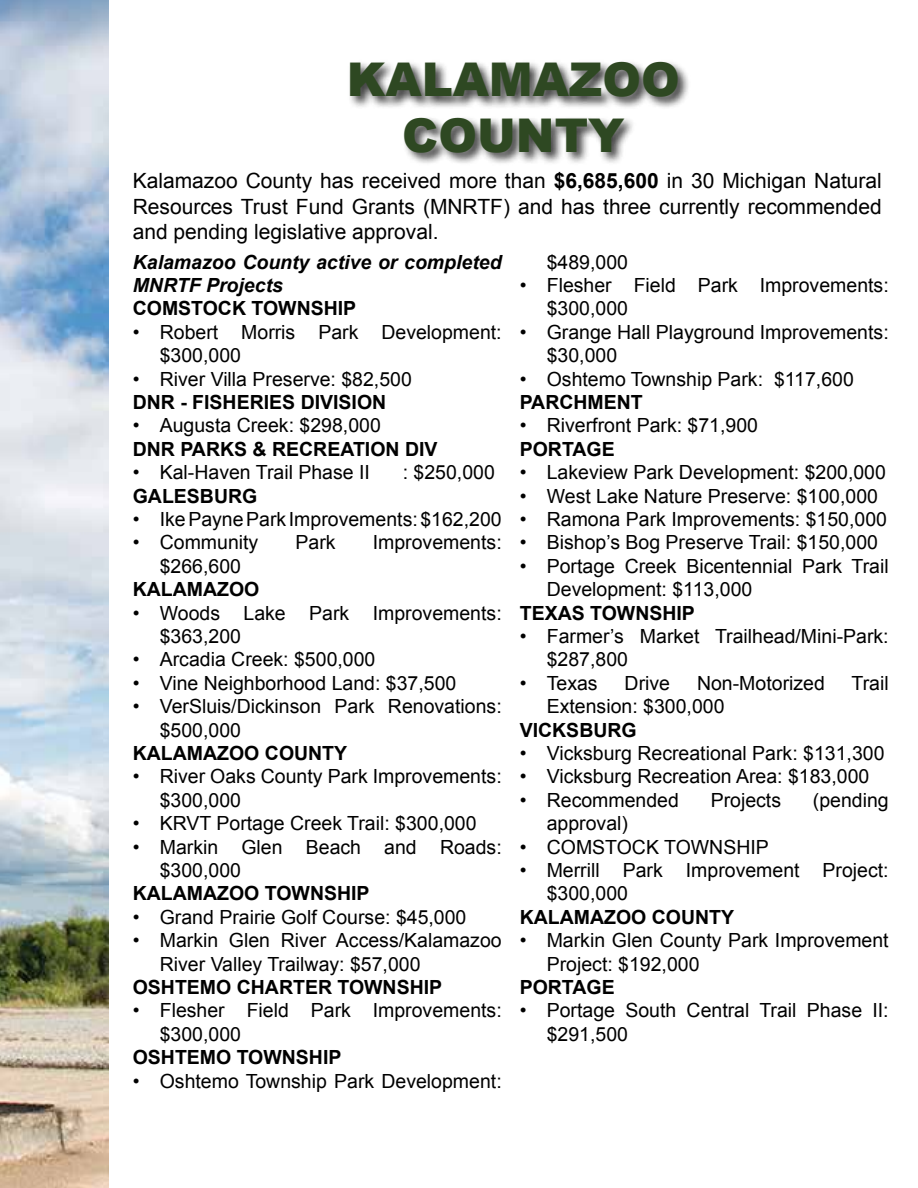
<style>
.page{position:relative;width:918px;height:1188px;background:#fff}
.page>*{position:absolute;margin:0;border:0;box-sizing:border-box;transform-origin:0 0}
.t1{font:900 46.5px/55.8px "Arial";color:#2e4822;text-align:center}
.t2{font:21px/25.2px "Arial";color:#000;text-align:justify}
.t3{font:19.5px/23.4px "Arial";color:#000}
.t4{font:700 19.5px "Arial";color:#000}
.t5{font:italic 700 19.5px/23.4px "Arial";color:#000}
.s1{font-weight:700}
</style>
<div class="page">
<div style="left:347px;top:60px;width:344px;height:106px;background:#000;opacity:.75"></div>
<img style="left:1px;top:0;width:108px;height:1188px">
<h1 class="t1" style="left:347px;top:50px;width:335px">KALAMAZOO<br>COUNTY</h1>
<p class="t2" style="left:133px;top:169px;width:751px">Kalamazoo County has received more than <span class="s1">$6,685,600</span> in 30 Michigan Natural Resources Trust Fund Grants (MNRTF) and has three currently recommended and pending legislative approval.</p>
<p class="t5" style="left:133px;top:251px;width:370px">Kalamazoo County active or completed<br>MNRTF Projects</p>
<p class="t4" style="left:133px;top:296px;width:225px">COMSTOCK TOWNSHIP</p>
<p class="t3" style="left:160px;top:320px;width:343px;text-indent:-27px">• Robert Morris Park Development: $300,000</p>
<p class="t3" style="left:133px;top:367px;width:281px">• River Villa Preserve: $82,500</p>
<p class="t4" style="left:133px;top:389px;width:255px">DNR - FISHERIES DIVISION</p>
<p class="t3" style="left:133px;top:414px;width:250px">• Augusta Creek: $298,000</p>
<p class="t4" style="left:133px;top:436px;width:306px">DNR PARKS &amp; RECREATION DIV</p>
<p class="t3" style="left:133px;top:461px;width:239px">• Kal-Haven Trail Phase II</p>
<p class="t3" style="left:403px;top:461px;width:94px">: $250,000</p>
<p class="t4" style="left:133px;top:483px;width:126px">GALESBURG</p>
<p class="t3" style="left:133px;top:508px;width:370px">• Ike Payne Park Improvements: $162,200</p>
<p class="t3" style="left:133px;top:531px;width:127px">• Community</p>
<p class="t3" style="left:296px;top:531px;width:42px">Park</p>
<p class="t3" style="left:373px;top:531px;width:130px">Improvements:</p>
<p class="t3" style="left:160px;top:554px;width:83px">$266,600</p>
<p class="t4" style="left:133px;top:576px;width:128px">KALAMAZOO</p>
<p class="t3" style="left:160px;top:601px;width:343px;text-indent:-27px">• Woods Lake Park Improvements: $363,200</p>
<p class="t3" style="left:133px;top:648px;width:244px">• Arcadia Creek: $500,000</p>
<p class="t3" style="left:133px;top:671px;width:325px">• Vine Neighborhood Land: $37,500</p>
<p class="t3" style="left:160px;top:695px;width:343px;text-indent:-27px">• VerSluis/Dickinson Park Renovations: $500,000</p>
<p class="t4" style="left:133px;top:740px;width:216px">KALAMAZOO COUNTY</p>
<p class="t3" style="left:160px;top:765px;width:343px;text-indent:-27px">• River Oaks County Park Improvements: $300,000</p>
<p class="t3" style="left:133px;top:812px;width:345px">• KRVT Portage Creek Trail: $300,000</p>
<p class="t3" style="left:160px;top:835px;width:344px;text-indent:-27px">• Markin Glen Beach and Roads: $300,000</p>
<p class="t4" style="left:133px;top:881px;width:238px">KALAMAZOO TOWNSHIP</p>
<p class="t3" style="left:133px;top:905px;width:335px">• Grand Prairie Golf Course: $45,000</p>
<p class="t3" style="left:160px;top:929px;width:343px;text-indent:-27px">• Markin Glen River Access/Kalamazoo<br>River Valley Trailway: $57,000</p>
<p class="t4" style="left:133px;top:974px;width:311px">OSHTEMO CHARTER TOWNSHIP</p>
<p class="t3" style="left:160px;top:999px;width:344px;text-indent:-27px">• Flesher Field Park Improvements: $300,000</p>
<p class="t4" style="left:133px;top:1044px;width:210px">OSHTEMO TOWNSHIP</p>
<p class="t3" style="left:133px;top:1069px;width:370px">• Oshtemo Township Park Development:</p>
<p class="t3" style="left:547px;top:250px;width:83px">$489,000</p>
<p class="t3" style="left:547px;top:274px;width:344px;text-indent:-27px">• Flesher Field Park Improvements: $300,000</p>
<p class="t3" style="left:547px;top:320px;width:343px;text-indent:-27px">• Grange Hall Playground Improvements: $30,000</p>
<p class="t3" style="left:520px;top:367px;width:336px">• Oshtemo Township Park: $117,600</p>
<p class="t4" style="left:520px;top:389px;width:125px">PARCHMENT</p>
<p class="t3" style="left:520px;top:414px;width:240px">• Riverfront Park: $71,900</p>
<p class="t4" style="left:520px;top:436px;width:96px">PORTAGE</p>
<p class="t3" style="left:520px;top:461px;width:368px">• Lakeview Park Development: $200,000</p>
<p class="t3" style="left:520px;top:484px;width:360px">• West Lake Nature Preserve: $100,000</p>
<p class="t3" style="left:520px;top:508px;width:369px">• Ramona Park Improvements: $150,000</p>
<p class="t3" style="left:520px;top:531px;width:360px">• Bishop’s Bog Preserve Trail: $150,000</p>
<p class="t3" style="left:547px;top:554px;width:343px;text-indent:-27px">• Portage Creek Bicentennial Park Trail<br>Development: $113,000</p>
<p class="t4" style="left:520px;top:600px;width:177px">TEXAS TOWNSHIP</p>
<p class="t3" style="left:547px;top:625px;width:343px;text-indent:-27px">• Farmer’s Market Trailhead/Mini-Park: $287,800</p>
<p class="t3" style="left:520px;top:671px;width:79px">• Texas</p>
<p class="t3" style="left:625px;top:671px;width:47px">Drive</p>
<p class="t3" style="left:697px;top:671px;width:129px">Non-Motorized</p>
<p class="t3" style="left:852px;top:671px;width:39px">Trail</p>
<p class="t3" style="left:547px;top:695px;width:179px">Extension: $300,000</p>
<p class="t4" style="left:520px;top:717px;width:118px">VICKSBURG</p>
<p class="t3" style="left:520px;top:742px;width:366px">• Vicksburg Recreational Park: $131,300</p>
<p class="t3" style="left:520px;top:765px;width:351px">• Vicksburg Recreation Area: $183,000</p>
<p class="t3" style="left:520px;top:788px;width:161px">• Recommended</p>
<p class="t3" style="left:711px;top:788px;width:72px">Projects</p>
<p class="t3" style="left:813px;top:788px;width:77px">(pending</p>
<p class="t3" style="left:547px;top:812px;width:83px">approval)</p>
<p class="t3" style="left:520px;top:835px;width:251px">• COMSTOCK TOWNSHIP</p>
<p class="t3" style="left:547px;top:859px;width:343px;text-indent:-27px">• Merrill Park Improvement Project: $300,000</p>
<p class="t4" style="left:520px;top:904px;width:216px">KALAMAZOO COUNTY</p>
<p class="t3" style="left:547px;top:929px;width:344px;text-indent:-27px">• Markin Glen County Park Improvement<br>Project: $192,000</p>
<p class="t4" style="left:520px;top:974px;width:96px">PORTAGE</p>
<p class="t3" style="left:547px;top:999px;width:344px;text-indent:-27px">• Portage South Central Trail Phase II: $291,500</p>
</div>
